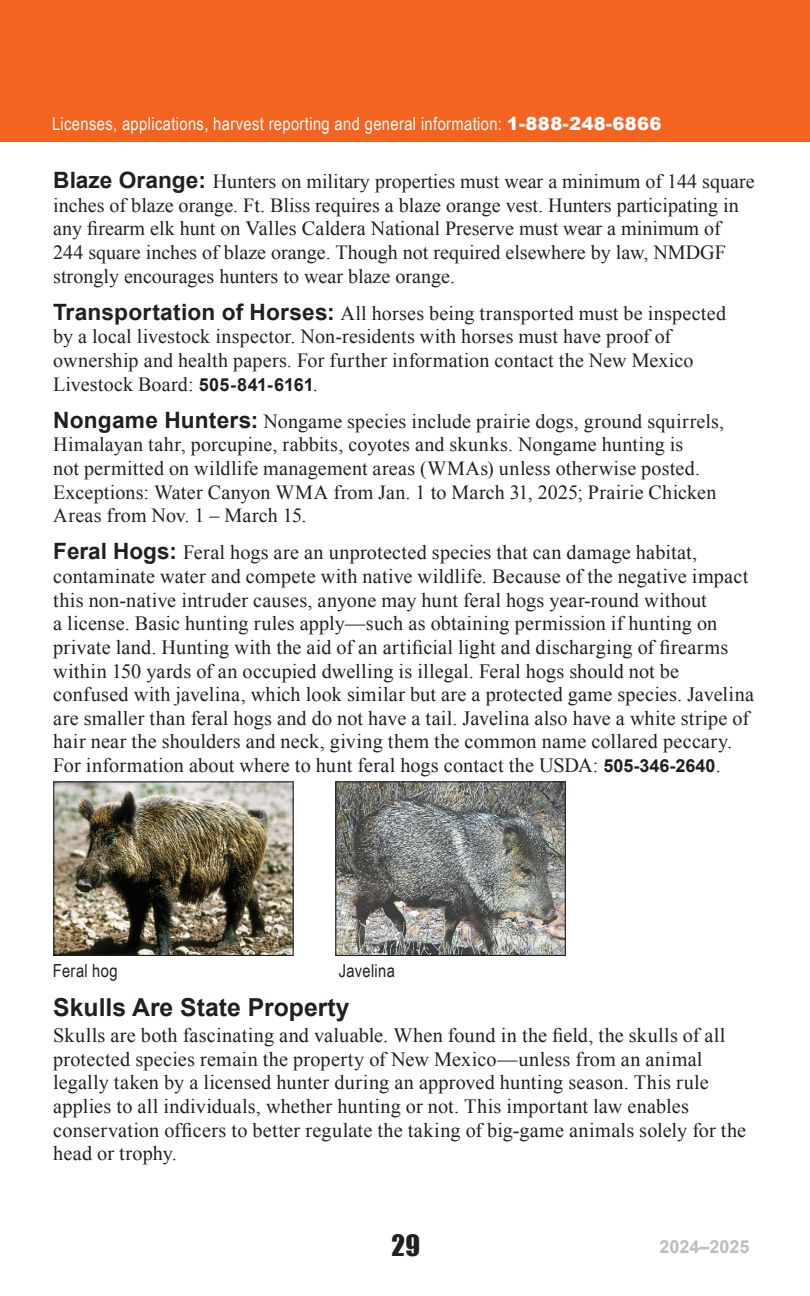
<style>
.page{position:relative;width:810px;height:1296px;background:#fff}
.page>*{position:absolute;margin:0;border:0;box-sizing:border-box;transform-origin:0 0}
.t1{font:27px "Impact";color:#231f20}
.t2{font:700 24.75px "Arial";color:#231f20}
.t3{font:20.25px/23.6px "Times New Roman";letter-spacing:.01em;color:#231f20}
.t4{font:20.03px/23.6px "Times New Roman";color:#231f20}
.t5{font:18px "Arial Narrow";letter-spacing:.02em;color:#fff}
.t6{font:18px "Arial Narrow";letter-spacing:.02em;color:#231f20}
.t7{font:700 18px "Arial";color:#bcbdc0}
.s1{font-family:"Arial";font-weight:900}
.s2{font-family:"Arial";font-weight:700;font-size:22.5px}
.s3{font-size:20.25px}
.s4{font-family:"Arial";font-weight:700;font-size:18px}
</style>
<div class="page">
<div style="left:0;top:0;width:810px;height:142px;background:#f36421"></div>
<img style="left:55px;top:783px;width:237px;height:171px">
<div style="left:53px;top:781px;width:241px;height:175px;border:1px solid #231f20"></div>
<img style="left:337px;top:783px;width:227px;height:171px">
<div style="left:335px;top:781px;width:231px;height:175px;border:1px solid #231f20"></div>
<p class="t5" style="left:52px;top:111px;width:611px">Licenses, applications, harvest reporting and general information: <span class="s1">1-888-248-6866</span></p>
<p class="t4" style="left:53px;top:169px;width:703px"><span class="s2">Blaze Orange:</span> Hunters on military properties must wear a minimum of 144 square inches of blaze orange. Ft. Bliss requires a blaze orange vest. Hunters participating in any firearm elk hunt on <span class="s3">Valles Caldera</span> National Preserve must wear a minimum of 244 square inches of blaze orange. Though not required elsewhere by law, NMDGF strongly encourages hunters to wear blaze orange.</p>
<p class="t4" style="left:53px;top:301px;width:674px"><span class="s2">Transportation of Horses:</span> All horses being transported must be inspected by a local livestock inspector. Non-residents with horses must have proof of ownership and health papers. For further information contact the New Mexico Livestock Board: <span class="s4">505-841-6161</span>.</p>
<p class="t4" style="left:53px;top:409px;width:672px"><span class="s2">Nongame Hunters:</span> Nongame species include prairie dogs, ground squirrels, Himalayan tahr, porcupine, rabbits, coyotes and skunks. Nongame hunting is<br>not permitted on wildlife management areas (WMAs) unless otherwise posted.<br>Exceptions: Water Canyon WMA from Jan. 1 to March 31, 2025; Prairie Chicken Areas from Nov. 1 – March 15.</p>
<p class="t3" style="left:53px;top:540px;width:702px"><span class="s2">Feral Hogs:</span> Feral hogs are an unprotected species that can damage habitat, contaminate water and compete with native wildlife. Because of the negative impact this non-native intruder causes, anyone may hunt feral hogs year-round without<br>a license. Basic hunting rules apply—such as obtaining permission if hunting on private land. Hunting with the aid of an artificial light and discharging of firearms within 150 yards of an occupied dwelling is illegal. Feral hogs should not be confused with javelina, which look similar but are a protected game species. Javelina are smaller than feral hogs and do not have a tail. Javelina also have a white stripe of hair near the shoulders and neck, giving them the common name collared peccary.<br>For information about where to hunt feral hogs contact the USDA: <span class="s4">505-346-2640</span>.</p>
<p class="t6" style="left:53px;top:957px;width:66px">Feral hog</p>
<p class="t6" style="left:339px;top:957px;width:58px">Javelina</p>
<p class="t2" style="left:53px;top:991px;width:298px">Skulls Are State Property</p>
<p class="t3" style="left:53px;top:1023px;width:694px">Skulls are both fascinating and valuable. When found in the field, the skulls of all protected species remain the property of New Mexico—unless from an animal legally taken by a licensed hunter during an approved hunting season. This rule applies to all individuals, whether hunting or not. This important law enables conservation officers to better regulate the taking of big-game animals solely for the head or trophy.</p>
<h1 class="t1" style="left:392px;top:1224px;width:30px">29</h1>
<p class="t7" style="left:659px;top:1235px;width:92px">2024–2025</p>
</div>
